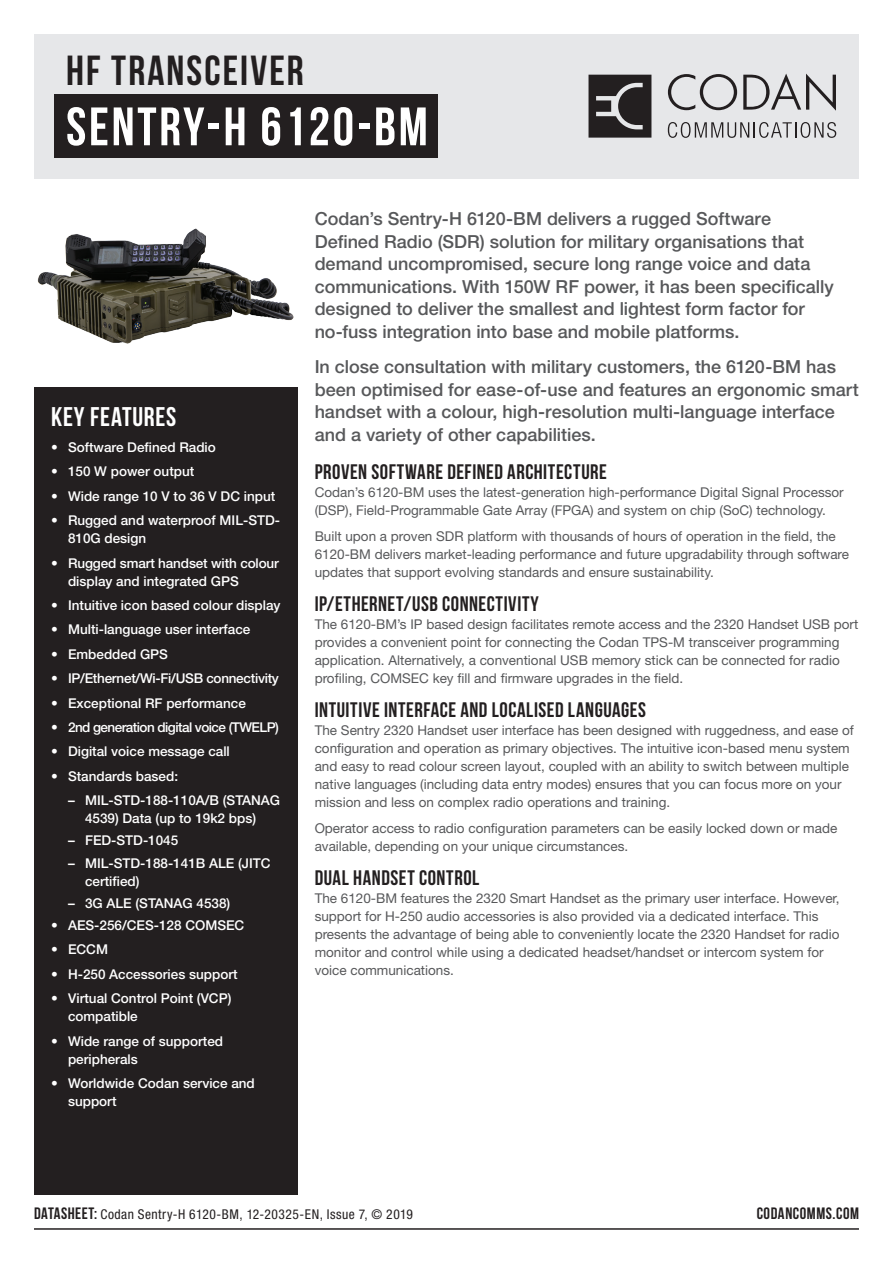
<style>
.page{position:relative;width:893px;height:1263px;background:#fff}
.page>*{position:absolute;margin:0;border:0;box-sizing:border-box;transform-origin:0 0}
.t1{font:54px "Bebas Neue";letter-spacing:.05em;color:#fff}
.t2{font:42px "Bebas Neue";letter-spacing:.05em;color:#231f20}
.t3{font:27px "Bebas Neue";letter-spacing:.03em;color:#fff}
.t4{font:21px "Bebas Neue";letter-spacing:.025em;color:#231f20}
.Intro_text{font:500 18px/22.5px "Helvetica Neue LT Std";color:#57585a}
.t5{font:16.5px "Bebas Neue";letter-spacing:.035em;color:#231f20}
.Body_Text{font:13.5px/18px "Helvetica Neue LT Std";color:#57585a}
.t6{font:500 13.5px/18px "Helvetica Neue LT Std";color:#fff}
.t7{font:condensed 13.5px "Helvetica Neue LT Std";letter-spacing:.035em;color:#231f20}
.t8{font:500 13.5px "Helvetica Neue LT Std";letter-spacing:-.02em;color:#fff}
.t9{font:500 13.5px "Helvetica Neue LT Std";letter-spacing:-.04em;color:#fff}
.s1{font-family:"Bebas Neue";font-stretch:normal;font-size:16.5px}
</style>
<div class="page">
<div style="left:34px;top:34px;width:825px;height:145px;background:#e6e7e9"></div>
<hr style="left:34px;top:1228px;width:825px;height:1px;background:#231f20">
<svg style="left:668px;top:122px;width:168px;height:16px"></svg>
<svg style="left:668px;top:74px;width:69px;height:36px"></svg>
<svg style="left:743px;top:74px;width:93px;height:37px"></svg>
<svg style="left:588px;top:75px;width:63px;height:63px"></svg>
<img style="left:37px;top:228px;width:257px;height:116px">
<div style="left:55px;top:94px;width:383px;height:63px;background:#231f20"></div>
<div style="left:34px;top:387px;width:264px;height:808px;background:#231f20"></div>
<p class="t2" style="left:66px;top:47px;width:239px">HF TRANSCEIVER</p>
<p class="t1" style="left:66px;top:97px;width:363px">SENTRY-H 6120-BM</p>
<h2 class="t3" style="left:51px;top:401px;width:127px">KEY FEATURES</h2>
<p class="t6" style="left:51px;top:438px;width:166px">• Software Defined Radio</p>
<p class="t6" style="left:51px;top:462px;width:145px">• 150 W power output</p>
<p class="t6" style="left:51px;top:487px;width:226px">• Wide range 10 V to 36 V DC input</p>
<p class="t6" style="left:68px;top:511px;width:214px;text-indent:-17px">• Rugged and waterproof MIL-STD-<br>810G design</p>
<p class="t6" style="left:68px;top:554px;width:212px;text-indent:-17px">• Rugged smart handset with colour display and integrated GPS</p>
<p class="t6" style="left:51px;top:596px;width:231px">• Intuitive icon based colour display</p>
<p class="t6" style="left:51px;top:620px;width:201px">• Multi-language user interface</p>
<p class="t6" style="left:51px;top:645px;width:119px">• Embedded GPS</p>
<p class="t8" style="left:51px;top:670px;width:229px">• IP/Ethernet/Wi-Fi/USB connectivity</p>
<p class="t6" style="left:51px;top:694px;width:196px">• Exceptional RF performance</p>
<p class="t9" style="left:51px;top:719px;width:229px">• 2nd generation digital voice (TWELP)</p>
<p class="t6" style="left:51px;top:742px;width:180px">• Digital voice message call</p>
<p class="t6" style="left:51px;top:767px;width:129px">• Standards based:</p>
<p class="t6" style="left:68px;top:791px;width:214px;text-align:center">– MIL-STD-188-110A/B (STANAG<br>4539) Data (up to 19k2 bps)</p>
<p class="t6" style="left:68px;top:831px;width:112px">– FED-STD-1045</p>
<p class="t6" style="left:85px;top:854px;width:187px;text-indent:-17px">– MIL-STD-188-141B ALE (JITC certified)</p>
<p class="t6" style="left:68px;top:894px;width:164px">– 3G ALE (STANAG 4538)</p>
<p class="t6" style="left:51px;top:916px;width:195px">• AES-256/CES-128 COMSEC</p>
<p class="t6" style="left:51px;top:940px;width:59px">• ECCM</p>
<p class="t6" style="left:51px;top:965px;width:188px">• H-250 Accessories support</p>
<p class="t6" style="left:68px;top:989px;width:165px;text-indent:-17px">• Virtual Control Point (VCP) compatible</p>
<p class="t6" style="left:68px;top:1032px;width:157px;text-indent:-17px">• Wide range of supported peripherals</p>
<p class="t6" style="left:68px;top:1074px;width:188px;text-indent:-17px">• Worldwide Codan service and support</p>
<p class="Intro_text" style="left:315px;top:208px;width:521px">Codan’s Sentry-H 6120-BM delivers a rugged Software Defined Radio (SDR) solution for military organisations that demand uncompromised, secure long range voice and data communications. With 150W RF power, it has been specifically designed to deliver the smallest and lightest form factor for no-fuss integration into base and mobile platforms.</p>
<p class="Intro_text" style="left:315px;top:355px;width:546px">In close consultation with military customers, the 6120-BM has been optimised for ease-of-use and features an ergonomic smart handset with a colour, high-resolution multi-language interface and a variety of other capabilities.</p>
<h3 class="t4" style="left:315px;top:460px;width:294px">PROVEN SOFTWARE DEFINED ARCHITECTURE</h3>
<p class="Body_Text" style="left:315px;top:483px;width:531px">Codan’s 6120-BM uses the latest-generation high-performance Digital Signal Processor (DSP), Field-Programmable Gate Array (FPGA) and system on chip (SoC) technology.</p>
<p class="Body_Text" style="left:315px;top:527px;width:536px">Built upon a proven SDR platform with thousands of hours of operation in the field, the<br>6120-BM delivers market-leading performance and future upgradability through software updates that support evolving standards and ensure sustainability.</p>
<h3 class="t4" style="left:315px;top:592px;width:226px">IP/ETHERNET/USB CONNECTIVITY</h3>
<p class="Body_Text" style="left:315px;top:615px;width:545px">The 6120-BM’s IP based design facilitates remote access and the 2320 Handset USB port provides a convenient point for connecting the Codan TPS-M transceiver programming application. Alternatively, a conventional USB memory stick can be connected for radio profiling, COMSEC key fill and firmware upgrades in the field.</p>
<h3 class="t4" style="left:315px;top:698px;width:333px">INTUITIVE INTERFACE AND LOCALISED LANGUAGES</h3>
<p class="Body_Text" style="left:315px;top:721px;width:541px">The Sentry 2320 Handset user interface has been designed with ruggedness, and ease of configuration and operation as primary objectives. The intuitive icon-based menu system and easy to read colour screen layout, coupled with an ability to switch between multiple native languages (including data entry modes) ensures that you can focus more on your mission and less on complex radio operations and training.</p>
<p class="Body_Text" style="left:315px;top:819px;width:524px">Operator access to radio configuration parameters can be easily locked down or made available, depending on your unique circumstances.</p>
<h3 class="t4" style="left:315px;top:866px;width:166px">DUAL HANDSET CONTROL</h3>
<p class="Body_Text" style="left:315px;top:889px;width:526px">The 6120-BM features the 2320 Smart Handset as the primary user interface. However, support for H-250 audio accessories is also provided via a dedicated interface. This presents the advantage of being able to conveniently locate the 2320 Handset for radio monitor and control while using a dedicated headset/handset or intercom system for voice communications.</p>
<h3 class="t7" style="left:34px;top:1206px;width:380px"><span class="s1">DATASHEET:</span> Codan Sentry-H 6120-BM, 12-20325-EN, Issue 7, © 2019</h3>
<p class="t5" style="left:757px;top:1204px;width:104px">CODANCOMMS.COM</p>
</div>
